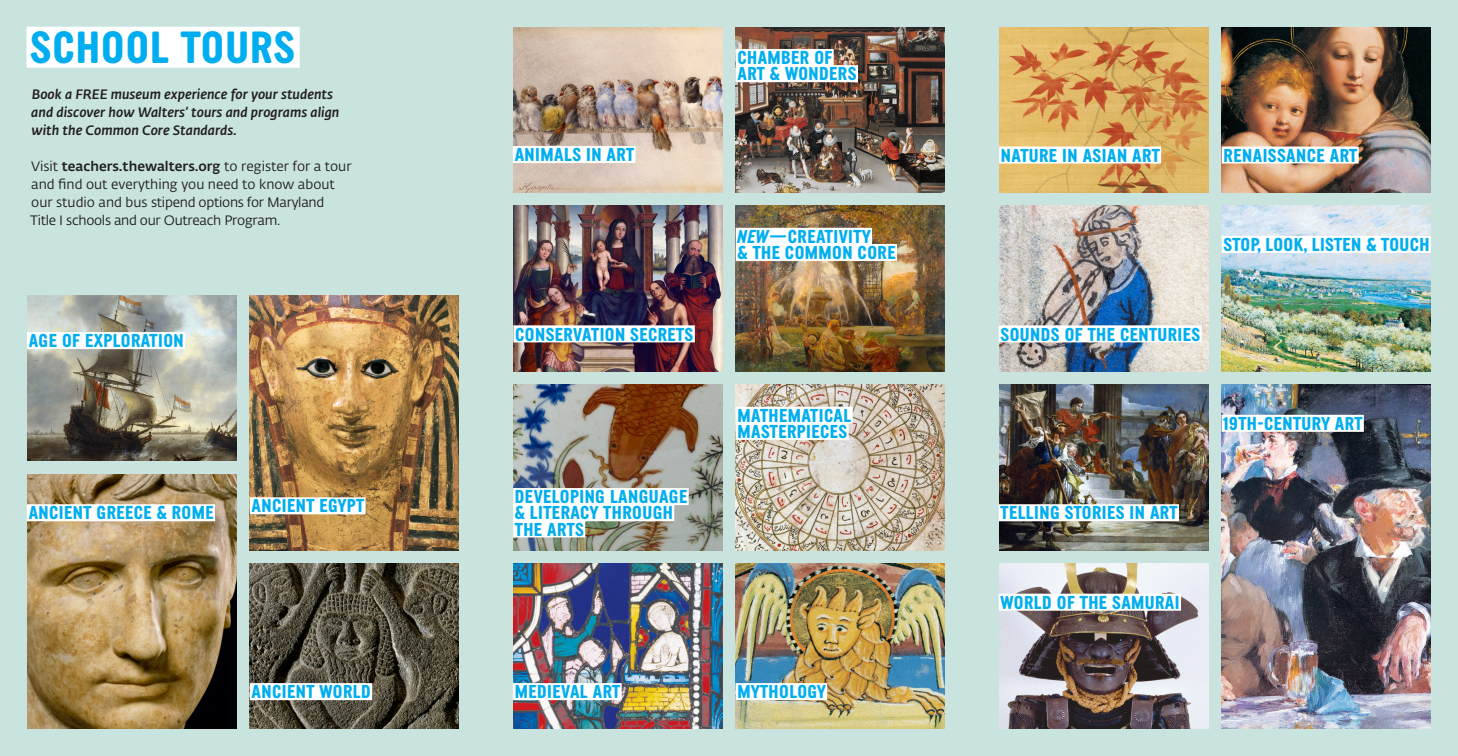
<style>
.page{position:relative;width:1458px;height:756px;background:#c9e3de}
.page>*{position:absolute;margin:0;border:0;box-sizing:border-box;transform-origin:0 0}
.t1{font:45px "Walters Gothic";letter-spacing:.025em;color:#00aeef}
.t2{font:18.6px "Walters Gothic";letter-spacing:.025em;color:#00aeef}
.t3{font:13.5px/18px "Fedra Sans Alt Std";color:#231f20}
.t4{font:italic 500 13.5px/18px "Fedra Sans Alt Std";color:#231f20}
.s1{font-weight:500}
.s2{font-style:italic}
</style>
<div class="page">
<div style="left:27px;top:27px;width:273px;height:41px;background:#fff"></div>
<img style="left:27px;top:295px;width:209px;height:166px">
<img style="left:736px;top:385px;width:209px;height:165px">
<img style="left:513px;top:27px;width:209px;height:165px">
<img style="left:999px;top:27px;width:209px;height:165px">
<img style="left:250px;top:295px;width:209px;height:255px">
<img style="left:513px;top:385px;width:209px;height:165px">
<img style="left:736px;top:206px;width:209px;height:165px">
<img style="left:999px;top:206px;width:209px;height:165px">
<img style="left:27px;top:474px;width:209px;height:255px">
<img style="left:513px;top:564px;width:209px;height:165px">
<img style="left:1222px;top:206px;width:209px;height:165px">
<img style="left:250px;top:564px;width:209px;height:165px">
<img style="left:736px;top:564px;width:209px;height:165px">
<img style="left:1222px;top:27px;width:209px;height:165px">
<img style="left:1222px;top:385px;width:209px;height:344px">
<div style="left:513px;top:488px;width:176px;height:17px;background:#fff"></div>
<div style="left:513px;top:504px;width:161px;height:17px;background:#fff"></div>
<div style="left:513px;top:520px;width:72px;height:17px;background:#fff"></div>
<div style="left:736px;top:228px;width:136px;height:17px;background:#fff"></div>
<div style="left:736px;top:244px;width:161px;height:17px;background:#fff"></div>
<div style="left:27px;top:332px;width:158px;height:17px;background:#fff"></div>
<div style="left:250px;top:497px;width:116px;height:17px;background:#fff"></div>
<div style="left:27px;top:504px;width:188px;height:17px;background:#fff"></div>
<div style="left:250px;top:683px;width:122px;height:17px;background:#fff"></div>
<div style="left:513px;top:146px;width:123px;height:17px;background:#fff"></div>
<img style="left:513px;top:206px;width:209px;height:165px">
<div style="left:513px;top:325px;width:182px;height:17px;background:#fff"></div>
<img style="left:736px;top:27px;width:209px;height:165px">
<div style="left:736px;top:49px;width:98px;height:17px;background:#fff"></div>
<div style="left:736px;top:65px;width:122px;height:17px;background:#fff"></div>
<div style="left:736px;top:407px;width:117px;height:17px;background:#fff"></div>
<div style="left:736px;top:423px;width:113px;height:17px;background:#fff"></div>
<div style="left:513px;top:683px;width:109px;height:17px;background:#fff"></div>
<div style="left:736px;top:683px;width:91px;height:17px;background:#fff"></div>
<div style="left:999px;top:146px;width:162px;height:18px;background:#fff"></div>
<div style="left:1222px;top:146px;width:137px;height:18px;background:#fff"></div>
<div style="left:999px;top:325px;width:203px;height:17px;background:#fff"></div>
<div style="left:1222px;top:236px;width:209px;height:17px;background:#fff"></div>
<img style="left:999px;top:385px;width:209px;height:165px">
<div style="left:999px;top:504px;width:180px;height:17px;background:#fff"></div>
<img style="left:999px;top:564px;width:209px;height:165px">
<div style="left:999px;top:594px;width:182px;height:17px;background:#fff"></div>
<div style="left:1222px;top:415px;width:142px;height:17px;background:#fff"></div>
<p class="t1" style="left:30px;top:22px;width:267px">SCHOOL TOURS</p>
<p class="t4" style="left:31px;top:85px;width:310px">Book a FREE museum experience for your students and discover how Walters’ tours and programs align with the Common Core Standards.</p>
<p class="t3" style="left:30px;top:157px;width:323px">Visit <span class="s1">teachers.thewalters.org</span> to register for a tour and find out everything you need to know about our studio and bus stipend options for Maryland Title I schools and our Outreach Program.</p>
<p class="t2" style="left:29px;top:330px;width:156px">AGE OF EXPLORATION</p>
<p class="t2" style="left:29px;top:502px;width:186px">ANCIENT GREECE &amp; ROME</p>
<p class="t2" style="left:252px;top:495px;width:114px">ANCIENT EGYPT</p>
<p class="t2" style="left:252px;top:681px;width:121px">ANCIENT WORLD</p>
<p class="t2" style="left:515px;top:144px;width:121px">ANIMALS IN ART</p>
<p class="t2" style="left:515px;top:323px;width:180px">CONSERVATION SECRETS</p>
<p class="t2" style="left:515px;top:486px;width:174px">DEVELOPING LANGUAGE</p>
<p class="t2" style="left:515px;top:502px;width:159px">&amp; LITERACY THROUGH</p>
<p class="t2" style="left:515px;top:519px;width:70px">THE ARTS</p>
<p class="t2" style="left:737px;top:47px;width:96px">CHAMBER OF</p>
<p class="t2" style="left:737px;top:63px;width:121px">ART &amp; WONDERS</p>
<p class="t2" style="left:738px;top:226px;width:134px"><span class="s2">NEW—</span>CREATIVITY</p>
<p class="t2" style="left:738px;top:242px;width:159px">&amp; THE COMMON CORE</p>
<p class="t2" style="left:737px;top:405px;width:115px">MATHEMATICAL</p>
<p class="t2" style="left:737px;top:421px;width:111px">MASTERPIECES</p>
<p class="t2" style="left:515px;top:681px;width:107px">MEDIEVAL ART</p>
<p class="t2" style="left:737px;top:681px;width:90px">MYTHOLOGY</p>
<p class="t2" style="left:1001px;top:145px;width:160px">NATURE IN ASIAN ART</p>
<p class="t2" style="left:1224px;top:145px;width:135px">RENAISSANCE ART</p>
<p class="t2" style="left:1224px;top:234px;width:207px">STOP, LOOK, LISTEN &amp; TOUCH</p>
<p class="t2" style="left:1001px;top:323px;width:201px">SOUNDS OF THE CENTURIES</p>
<p class="t2" style="left:1223px;top:413px;width:141px">19TH-CENTURY ART</p>
<p class="t2" style="left:1001px;top:502px;width:179px">TELLING STORIES IN ART</p>
<p class="t2" style="left:1001px;top:592px;width:181px">WORLD OF THE SAMURAI</p>
</div>
